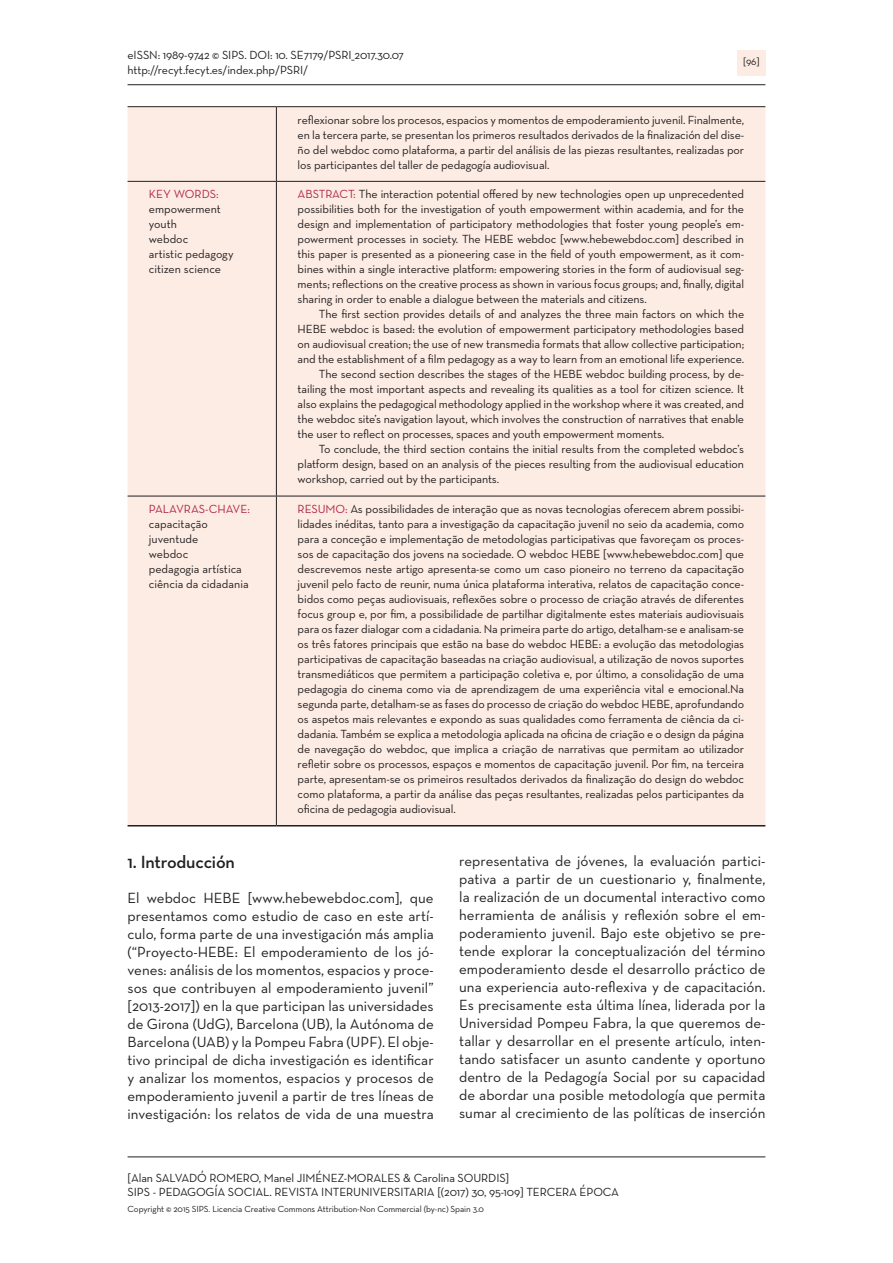
<style>
.page{position:relative;width:893px;height:1263px;background:#fff}
.page>*{position:absolute;margin:0;border:0;box-sizing:border-box;transform-origin:0 0}
._1Titulo{font:600 18px "Neutra Text";letter-spacing:-.01em;color:#231f20}
.Texto1Esp{font:15px/18px "Neutra Text";color:#231f20;text-align:justify}
.Remuso{font:12px/15px "Neutra Text";letter-spacing:-.01em;color:#231f20;text-align:justify}
.Abstract2{font:12px/15px "Neutra Text";letter-spacing:-.01em;color:#231f20;text-align:justify}
.Abstract{font:12px/15px "Neutra Text";letter-spacing:-.01em;color:#231f20;text-align:justify}
.Resume2{font:12px/15px "Neutra Text";letter-spacing:-.01em;color:#231f20;text-align:justify}
.PalabrasClave{font:12px/15px "Neutra Text";color:#231f20}
.t1{font:10.5px "Neutra Text";color:#231f20}
.t2{font:9px "Neutra Text";letter-spacing:-.01em;color:#231f20}
.s1{color:#af2547}
</style>
<div class="page">
<div style="left:737px;top:50px;width:28px;height:25px;background:#fdece4"></div>
<hr style="left:128px;top:1156px;width:637px;height:1px;background:#231f20">
<hr style="left:128px;top:84px;width:637px;height:1px;background:#231f20">
<div style="left:128px;top:107px;width:637px;height:718px;background:#fdece4"></div>
<hr style="left:128px;top:106px;width:148px;height:1px;background:#231f20">
<hr style="left:276px;top:106px;width:489px;height:1px;background:#231f20">
<hr style="left:276px;top:107px;width:1px;height:74px;background:#231f20">
<hr style="left:128px;top:181px;width:148px;height:1px;background:#231f20">
<hr style="left:276px;top:181px;width:489px;height:1px;background:#231f20">
<hr style="left:276px;top:182px;width:1px;height:314px;background:#231f20">
<hr style="left:128px;top:496px;width:148px;height:1px;background:#231f20">
<hr style="left:276px;top:496px;width:489px;height:1px;background:#231f20">
<hr style="left:276px;top:496px;width:1px;height:329px;background:#231f20">
<hr style="left:128px;top:825px;width:148px;height:1px;background:#231f20">
<hr style="left:276px;top:825px;width:489px;height:1px;background:#231f20">
<p class="Remuso" style="left:128px;top:47px;width:278px">eISSN: 1989-9742 © SIPS. DOI: 10. SE7179/PSRI_2017.30.07</p>
<p class="Remuso" style="left:128px;top:62px;width:182px">http://recyt.fecyt.es/index.php/PSRI/</p>
<p class="t1" style="left:743px;top:55px;width:18px">[96]</p>
<p class="PalabrasClave" style="left:149px;top:186px;width:74px"><span class="s1">KEY WORDS: </span>empowerment</p>
<p class="PalabrasClave" style="left:149px;top:216px;width:86px">youth<br>webdoc<br>artistic pedagogy</p>
<p class="PalabrasClave" style="left:149px;top:261px;width:74px">citizen science</p>
<p class="PalabrasClave" style="left:149px;top:501px;width:103px"><span class="s1">PALAVRAS-CHAVE: </span>capacitação juventude</p>
<p class="PalabrasClave" style="left:149px;top:546px;width:41px">webdoc</p>
<p class="PalabrasClave" style="left:149px;top:561px;width:95px">pedagogia artística</p>
<p class="PalabrasClave" style="left:149px;top:576px;width:101px">ciência da cidadania</p>
<p class="Resume2" style="left:298px;top:112px;width:448px">reflexionar sobre los procesos, espacios y momentos de empoderamiento juvenil. Finalmente, en la tercera parte, se presentan los primeros resultados derivados de la finalización del dise&shy;ño del webdoc como plataforma, a partir del análisis de las piezas resultantes, realizadas por los participantes del taller de pedagogía audiovisual.</p>
<p class="Abstract" style="left:298px;top:186px;width:448px"><span class="s1">ABSTRACT:</span> The interaction potential offered by new technologies open up unprecedented possibilities both for the investigation of youth empowerment within academia, and for the design and implementation of participatory methodologies that foster young people’s em&shy;powerment processes in society. The HEBE webdoc [www.hebewebdoc.com] described in this paper is presented as a pioneering case in the field of youth empowerment, as it com&shy;bines within a single interactive platform: empowering stories in the form of audiovisual seg&shy;ments; reflections on the creative process as shown in various focus groups; and, finally, digital sharing in order to enable a dialogue between the materials and citizens.</p>
<p class="Abstract2" style="left:298px;top:306px;width:448px;text-indent:21px">The first section provides details of and analyzes the three main factors on which the HEBE webdoc is based: the evolution of empowerment participatory methodologies based on audiovisual creation; the use of new transmedia formats that allow collective participation; and the establishment of a film pedagogy as a way to learn from an emotional life experience.</p>
<p class="Abstract2" style="left:298px;top:366px;width:448px;text-indent:21px">The second section describes the stages of the HEBE webdoc building process, by de&shy;tailing the most important aspects and revealing its qualities as a tool for citizen science. It also explains the pedagogical methodology applied in the workshop where it was created, and the webdoc site’s navigation layout, which involves the construction of narratives that enable the user to reflect on processes, spaces and youth empowerment moments.</p>
<p class="Abstract2" style="left:298px;top:441px;width:448px;text-indent:21px">To conclude, the third section contains the initial results from the completed webdoc’s platform design, based on an analysis of the pieces resulting from the audiovisual education workshop, carried out by the participants.</p>
<p class="Remuso" style="left:298px;top:501px;width:448px"><span class="s1">RESUMO:</span> As possibilidades de interação que as novas tecnologias oferecem abrem possibi&shy;lidades inéditas, tanto para a investigação da capacitação juvenil no seio da academia, como para a conceção e implementação de metodologias participativas que favoreçam os proces&shy;sos de capacitação dos jovens na sociedade. O webdoc HEBE [www.hebewebdoc.com] que descrevemos neste artigo apresenta-se como um caso pioneiro no terreno da capacitação juvenil pelo facto de reunir, numa única plataforma interativa, relatos de capacitação conce&shy;bidos como peças audiovisuais, reflexões sobre o processo de criação através de diferentes focus group e, por fim, a possibilidade de partilhar digitalmente estes materiais audiovisuais para os fazer dialogar com a cidadania. Na primeira parte do artigo, detalham-se e analisam-se os três fatores principais que estão na base do webdoc HEBE: a evolução das metodologias participativas de capacitação baseadas na criação audiovisual, a utilização de novos suportes transmediáticos que permitem a participação coletiva e, por último, a consolidação de uma pedagogia do cinema como via de aprendizagem de uma experiência vital e emocional.Na segunda parte, detalham-se as fases do processo de criação do webdoc HEBE, aprofundando os aspetos mais relevantes e expondo as suas qualidades como ferramenta de ciência da ci&shy;dadania. Também se explica a metodologia aplicada na oficina de criação e o design da página de navegação do webdoc, que implica a criação de narrativas que permitam ao utilizador refletir sobre os processos, espaços e momentos de capacitação juvenil. Por fim, na terceira parte, apresentam-se os primeiros resultados derivados da finalização do design do webdoc como plataforma, a partir da análise das peças resultantes, realizadas pelos participantes da oficina de pedagogia audiovisual.</p>
<p class="_1Titulo" style="left:128px;top:851px;width:109px">1. Introducción</p>
<p class="Texto1Esp" style="left:128px;top:889px;width:308px">El webdoc HEBE [www.hebewebdoc.com], que presentamos como estudio de caso en este artí&shy;culo, forma parte de una investigación más amplia (“Proyecto-HEBE: El empoderamiento de los jó&shy;venes: análisis de los momentos, espacios y proce&shy;sos que contribuyen al empoderamiento juvenil” [2013-2017]) en la que participan las universidades de Girona (UdG), Barcelona (UB), la Autónoma de Barcelona (UAB) y la Pompeu Fabra (UPF). El obje&shy;tivo principal de dicha investigación es identificar y analizar los momentos, espacios y procesos de empoderamiento juvenil a partir de tres líneas de investigación: los relatos de vida de una muestra</p>
<p class="Texto1Esp" style="left:459px;top:852px;width:308px">representativa de jóvenes, la evaluación partici&shy;pativa a partir de un cuestionario y, finalmente, la realización de un documental interactivo como herramienta de análisis y reflexión sobre el em&shy;poderamiento juvenil. Bajo este objetivo se pre&shy;tende explorar la conceptualización del término empoderamiento desde el desarrollo práctico de una experiencia auto-reflexiva y de capacitación.<br>Es precisamente esta última línea, liderada por la Universidad Pompeu Fabra, la que queremos de&shy;tallar y desarrollar en el presente artículo, inten&shy;tando satisfacer un asunto candente y oportuno dentro de la Pedagogía Social por su capacidad de abordar una posible metodología que permita sumar al crecimiento de las políticas de inserción</p>
<p class="Remuso" style="left:128px;top:1170px;width:383px">[Alan SALVADÓ ROMERO, Manel JIMÉNEZ-MORALES &amp; Carolina SOURDIS]</p>
<p class="Remuso" style="left:128px;top:1185px;width:493px">SIPS - PEDAGOGÍA SOCIAL. REVISTA INTERUNIVERSITARIA [(2017) 30, 95-109] TERCERA ÉPOCA</p>
<p class="t2" style="left:128px;top:1203px;width:358px">Copyright © 2015 SIPS. Licencia Creative Commons Attribution-Non Commercial (by-nc) Spain 3.0</p>
</div>
